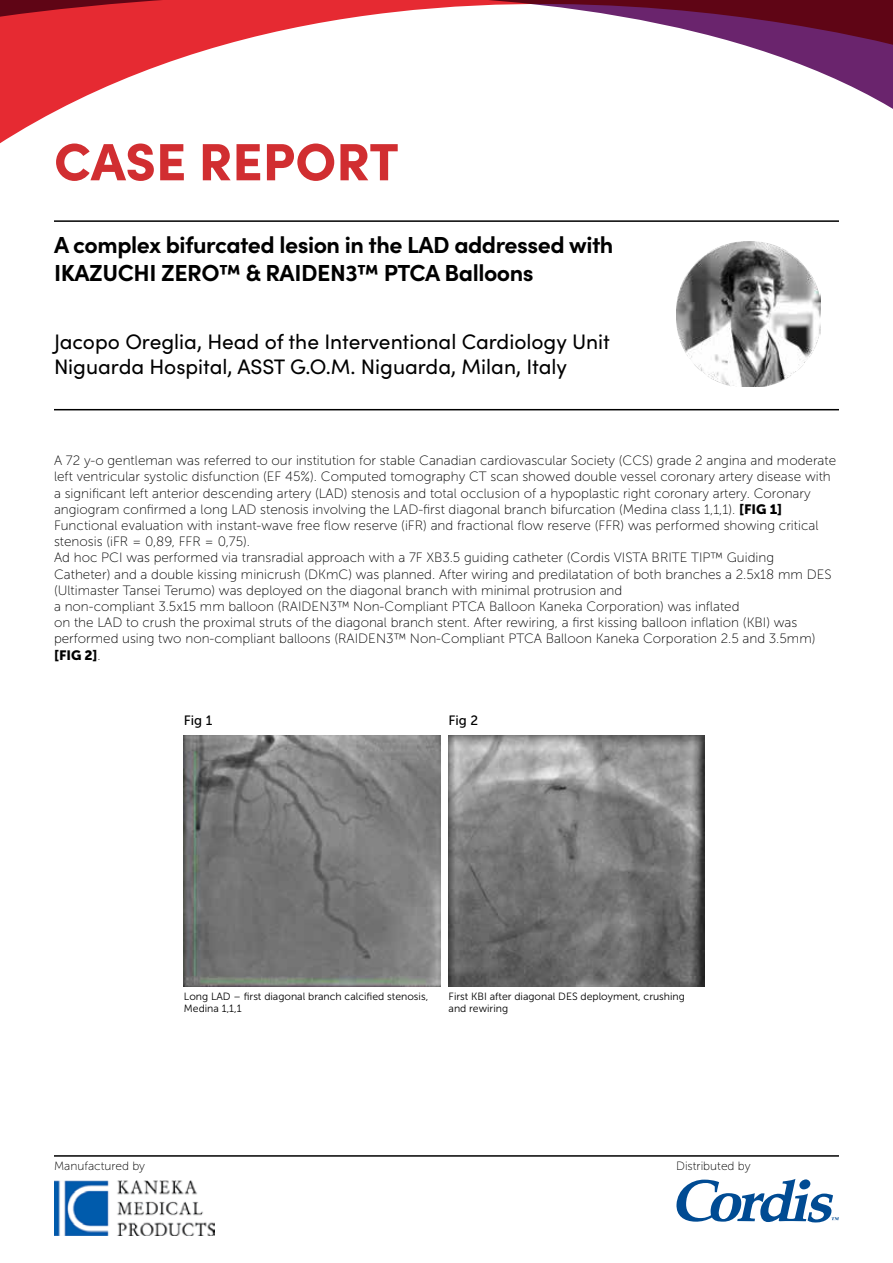
<style>
.page{position:relative;width:893px;height:1263px;background:#fff}
.page>*{position:absolute;margin:0;border:0;box-sizing:border-box;transform-origin:0 0}
.t1{font:900 52.5px "Sofia Pro";color:#d12e31}
.t2{font:700 23.25px/27.9px "Sofia Pro";letter-spacing:-.02em;color:#000}
.t3{font:21px/25.2px "Sofia Pro";color:#000}
.t4{font:13.5px/16.2px "Museo Sans 100";color:#000}
.t5{font:13.5px "Museo Sans 500";color:#000}
.t6{font:13.5px "Museo Sans 900";color:#000}
.t7{font:12px "Museo Sans 100";color:#000}
.t8{font:10.5px/12.6px "Museo Sans 300";color:#000}
.s1{font-family:"Museo Sans 900"}
.s2{font-family:"Museo Sans 100"}
</style>
<div class="page">
<img style="left:54px;top:1181px;width:160px;height:54px">
<svg style="left:0;top:0;width:893px;height:138px"></svg>
<hr style="left:54px;top:220px;width:785px;height:2px;background:#000">
<hr style="left:54px;top:409px;width:785px;height:1px;background:#000">
<hr style="left:54px;top:1155px;width:785px;height:2px;background:#000">
<img style="left:676px;top:242px;width:145px;height:144px">
<svg style="left:676px;top:1179px;width:163px;height:43px"></svg>
<img style="left:448px;top:736px;width:257px;height:251px">
<img style="left:184px;top:736px;width:256px;height:251px">
<h1 class="t1" style="left:54px;top:121px;width:346px">CASE REPORT</h1>
<h2 class="t2" style="left:54px;top:229px;width:561px">A complex bifurcated lesion in the LAD addressed with<br>IKAZUCHI ZERO™ &amp; RAIDEN3™ PTCA Balloons</h2>
<h3 class="t3" style="left:54px;top:328px;width:558px">Jacopo Oreglia, Head of the Interventional Cardiology Unit<br>Niguarda Hospital, ASST G.O.M. Niguarda, Milan, Italy</h3>
<p class="t4" style="left:54px;top:453px;width:784px">A 72 y-o gentleman was referred to our institution for stable Canadian cardiovascular Society (CCS) grade 2 angina and moderate left ventricular systolic disfunction (EF 45%). Computed tomography CT scan showed double vessel coronary artery disease with a significant left anterior descending artery (LAD) stenosis and total occlusion of a hypoplastic right coronary artery. Coronary angiogram confirmed a long LAD stenosis involving the LAD-first diagonal branch bifurcation (Medina class 1,1,1). <span class="s1">[FIG 1] </span>Functional evaluation with instant-wave free flow reserve (iFR) and fractional flow reserve (FFR) was performed showing critical stenosis (iFR = 0,89, FFR = 0,75).<br>Ad hoc PCI was performed via transradial approach with a 7F XB3.5 guiding catheter (Cordis VISTA BRITE TIP™ Guiding<br>Catheter) and a double kissing minicrush (DKmC) was planned. After wiring and predilatation of both branches a 2.5x18 mm DES (Ultimaster Tansei Terumo) was deployed on the diagonal branch with minimal protrusion and<br>a non-compliant 3.5x15 mm balloon (RAIDEN3™ Non-Compliant PTCA Balloon Kaneka Corporation) was inflated<br>on the LAD to crush the proximal struts of the diagonal branch stent. After rewiring, a first kissing balloon inflation (KBI) was performed using two non-compliant balloons (RAIDEN3™ Non-Compliant PTCA Balloon Kaneka Corporation 2.5 and 3.5 mm)</p>
<p class="t6" style="left:54px;top:647px;width:48px">[FIG 2]<span class="s2">.</span></p>
<p class="t5" style="left:184px;top:713px;width:30px">Fig 1</p>
<p class="t5" style="left:448px;top:713px;width:31px">Fig 2</p>
<p class="t8" style="left:184px;top:990px;width:246px">Long LAD – first diagonal branch calcified stenosis,<br>Medina 1,1,1</p>
<p class="t8" style="left:449px;top:990px;width:238px">First KBI after diagonal DES deployment, crushing and rewiring</p>
<p class="t7" style="left:54px;top:1159px;width:93px">Manufactured by</p>
<p class="t7" style="left:676px;top:1159px;width:76px">Distributed by</p>
</div>
